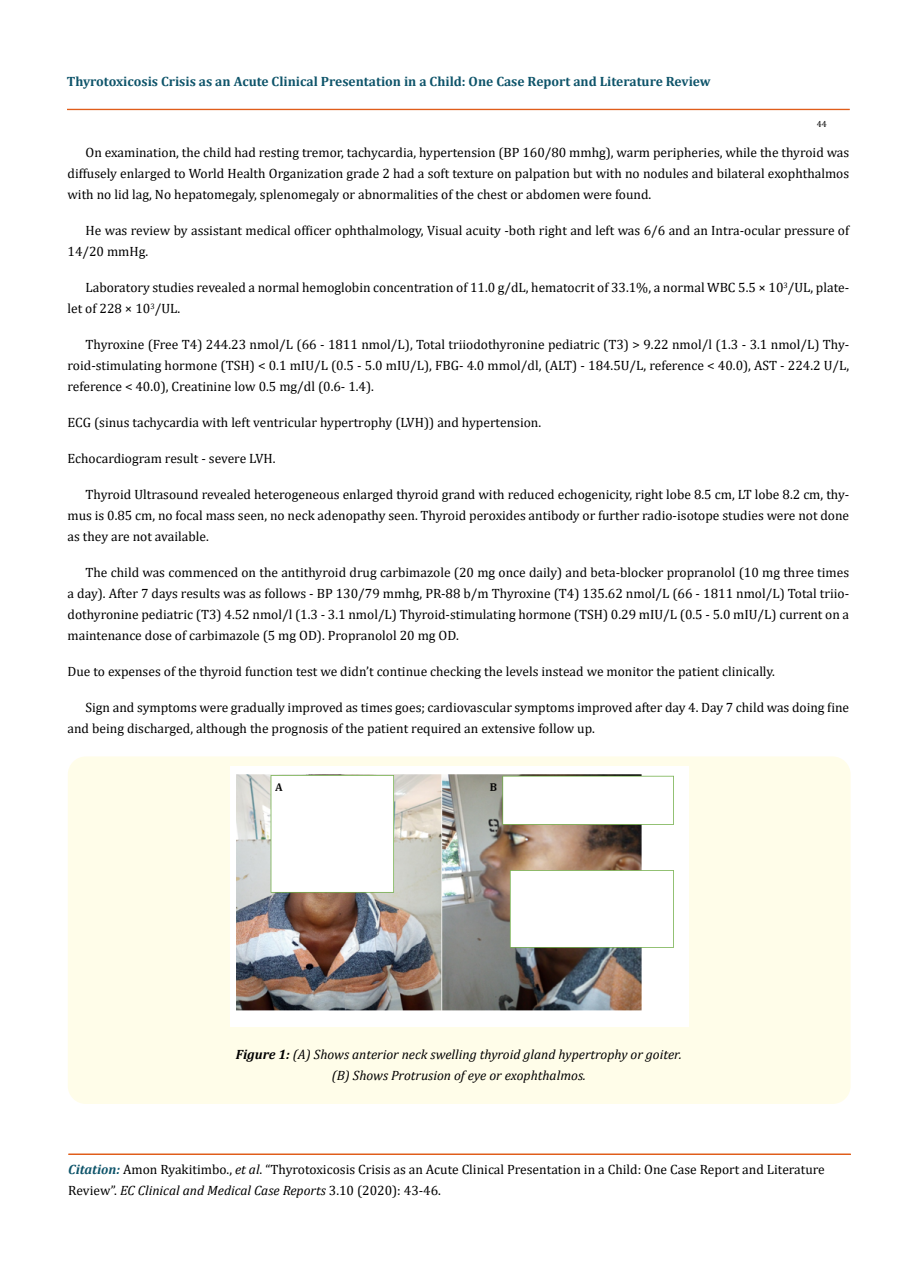
<style>
.page{position:relative;width:917px;height:1262px;background:#fff}
.page>*{position:absolute;margin:0;border:0;box-sizing:border-box;transform-origin:0 0}
.t1{font:13.5px/21px "Cambria";color:#000}
.t2{font:italic 13.5px/21px "Cambria";color:#000;text-align:center}
.t3{font:700 13.5px "Cambria";color:#0e546a}
.t4{font:9px "Cambria";color:#000}
.s1{font-weight:700}
.s2{font-weight:700;font-style:italic;color:#0e546a}
.s3{font-style:italic}
</style>
<div class="page">
<div style="left:67px;top:109px;width:782px;height:1px;border:1px solid #e05d1a"></div>
<div style="left:68px;top:1154px;width:782px;height:1px;border:1px solid #e05d1a"></div>
<div style="left:68px;top:756px;width:782px;height:348px;background:#fffde9;border-radius:18px"></div>
<img style="left:230px;top:766px;width:458px;height:260px">
<p class="t3" style="left:67px;top:72px;width:645px">Thyrotoxicosis Crisis as an Acute Clinical Presentation in a Child: One Case Report and Literature Review</p>
<p class="t4" style="left:816px;top:118px;width:11px">44</p>
<p class="t1" style="left:68px;top:142px;width:783px;text-align:justify;text-indent:18px">On examination, the child had resting tremor, tachycardia, hypertension (BP 160/80 mmhg), warm peripheries, while the thyroid was diffusely enlarged to World Health Organization grade 2 had a soft texture on palpation but with no nodules and bilateral exophthalmos with no lid lag, No hepatomegaly, splenomegaly or abnormalities of the chest or abdomen were found.</p>
<p class="t1" style="left:68px;top:220px;width:783px;text-indent:18px">He was review by assistant medical officer ophthalmology, Visual acuity -both right and left was 6/6 and an Intra-ocular pressure of<br>14/20 mmHg.</p>
<p class="t1" style="left:68px;top:277px;width:783px;text-indent:18px">Laboratory studies revealed a normal hemoglobin concentration of 11.0 g/dL, hematocrit of 33.1%, a normal WBC 5.5 × 10<sup>3</sup>/UL, plate&shy;let of 228 × 10<sup>3</sup>/UL.</p>
<p class="t1" style="left:67px;top:334px;width:783px;text-align:justify;text-indent:18px">Thyroxine (Free T4) 244.23 nmol/L (66 - 1811 nmol/L), Total triiodothyronine pediatric (T3) &gt; 9.22 nmol/l (1.3 - 3.1 nmol/L) Thy&shy;roid-stimulating hormone (TSH) &lt; 0.1 mIU/L (0.5 - 5.0 mIU/L), FBG- 4.0 mmol/dl, (ALT) - 184.5U/L, reference &lt; 40.0), AST - 224.2 U/L, reference &lt; 40.0), Creatinine low 0.5 mg/dl (0.6- 1.4).</p>
<p class="t1" style="left:67px;top:412px;width:475px">ECG (sinus tachycardia with left ventricular hypertrophy (LVH)) and hypertension.</p>
<p class="t1" style="left:67px;top:448px;width:209px">Echocardiogram result - severe LVH.</p>
<p class="t1" style="left:67px;top:484px;width:783px;text-align:justify;text-indent:18px">Thyroid Ultrasound revealed heterogeneous enlarged thyroid grand with reduced echogenicity, right lobe 8.5 cm, LT lobe 8.2 cm, thy&shy;mus is 0.85 cm, no focal mass seen, no neck adenopathy seen. Thyroid peroxides antibody or further radio-isotope studies were not done as they are not available.</p>
<p class="t1" style="left:67px;top:562px;width:783px;text-align:justify;text-indent:18px">The child was commenced on the antithyroid drug carbimazole (20 mg once daily) and beta-blocker propranolol (10 mg three times a day). After 7 days results was as follows - BP 130/79 mmhg, PR-88 b/m Thyroxine (T4) 135.62 nmol/L (66 - 1811 nmol/L) Total triio&shy;dothyronine pediatric (T3) 4.52 nmol/l (1.3 - 3.1 nmol/L) Thyroid-stimulating hormone (TSH) 0.29 mIU/L (0.5 - 5.0 mIU/L) current on a maintenance dose of carbimazole (5 mg OD). Propranolol 20 mg OD.</p>
<p class="t1" style="left:67px;top:661px;width:708px">Due to expenses of the thyroid function test we didn’t continue checking the levels instead we monitor the patient clinically.</p>
<p class="t1" style="left:67px;top:697px;width:783px;text-indent:18px">Sign and symptoms were gradually improved as times goes; cardiovascular symptoms improved after day 4. Day 7 child was doing fine and being discharged, although the prognosis of the patient required an extensive follow up.</p>
<p class="t2" style="left:236px;top:1043px;width:447px"><span class="s1">Figure 1:</span> (A) Shows anterior neck swelling thyroid gland hypertrophy or goiter. (B) Shows Protrusion of eye or exophthalmos.</p>
<p class="t1" style="left:68px;top:1159px;width:758px"><span class="s2">Citation:</span> Amon Ryakitimbo., <span class="s3">et al</span>. “Thyrotoxicosis Crisis as an Acute Clinical Presentation in a Child: One Case Report and Literature<br>Review”. <span class="s3">EC Clinical and Medical Case Reports</span> 3.10 (2020): 43-46.</p>
</div>
